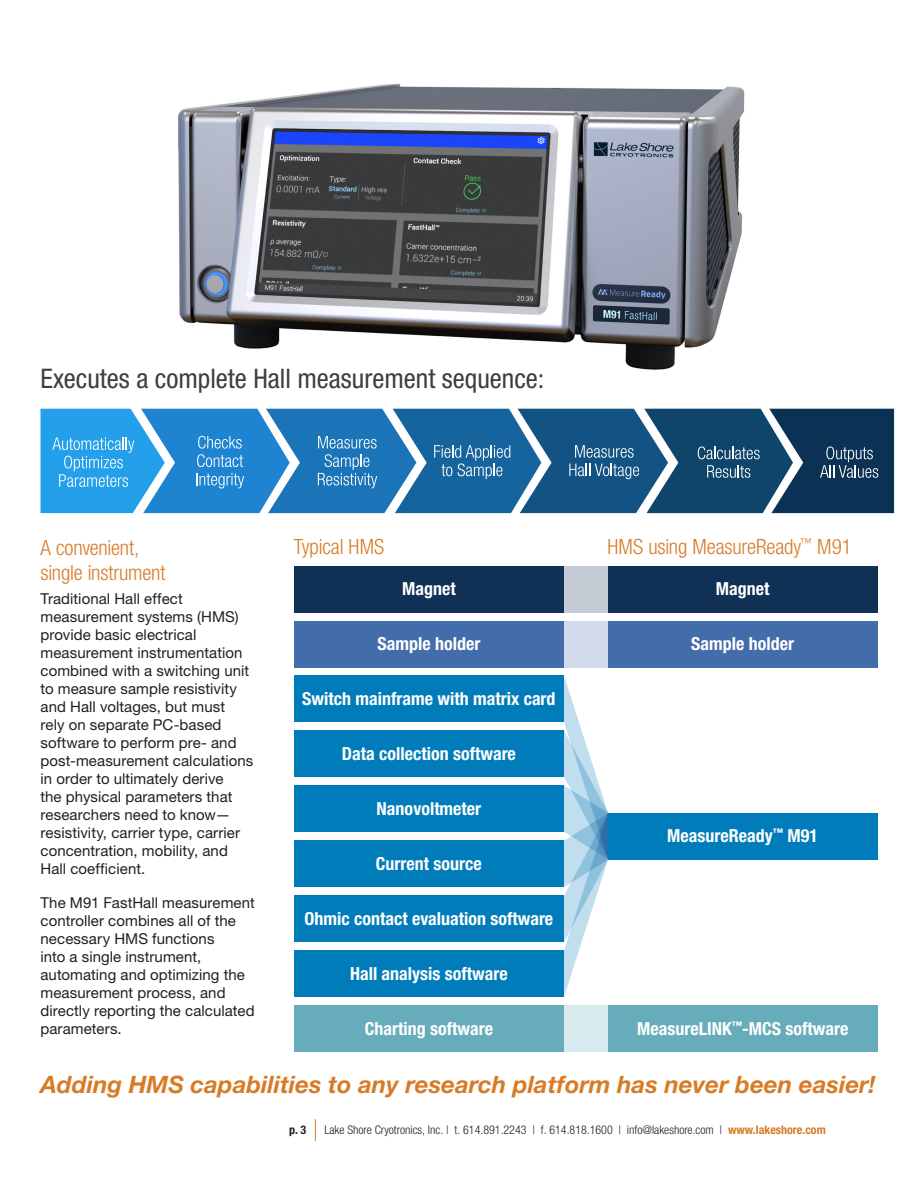
<style>
.page{position:relative;width:918px;height:1188px;background:#fff}
.page>*{position:absolute;margin:0;border:0;box-sizing:border-box;transform-origin:0 0}
.t1{font:condensed 27px "Helvetica Neue LTW1 G";color:#3e3e3f}
.Body_text{font:italic 700 24px "Helvetica Neue LTW1 G";color:#d87b27}
.Subhead_1{font:300 condensed 21px/25.2px "Helvetica Neue LTW1 G";letter-spacing:-.01em;color:#d87b27}
.t2{font:700 condensed 18px "Helvetica Neue LT Std";color:#fff}
.Body_text-2{font:15px/18px "Helvetica Neue LTW1 G";letter-spacing:.005em;color:#231f20}
.t3{font:300 condensed 12px "Helvetica Neue LTW1 G";color:#231f20}
.t4{font:700 condensed 12px "Helvetica Neue LTW1 G";color:#231f20}
.s1{font-weight:700;color:#d87b27}
</style>
<div class="page">
<svg style="left:315px;top:1119px;width:1px;height:22px"></svg>
<img style="left:40px;top:84px;width:748px;height:325px">
<svg style="left:40px;top:409px;width:854px;height:104px;background:#2f75a8"></svg>
<div style="left:564px;top:566px;width:44px;height:46px;background:#c4cbd5"></div>
<div style="left:564px;top:621px;width:44px;height:46px;background:#d0daea"></div>
<div style="left:564px;top:1005px;width:44px;height:47px;background:#d9eaee"></div>
<svg style="left:564px;top:676px;width:44px;height:320px"></svg>
<div style="left:295px;top:566px;width:269px;height:46px;background:#113055"></div>
<div style="left:295px;top:621px;width:269px;height:46px;background:#436caa"></div>
<div style="left:295px;top:676px;width:269px;height:46px;background:#007cbb"></div>
<div style="left:295px;top:731px;width:269px;height:46px;background:#007cbb"></div>
<div style="left:295px;top:786px;width:269px;height:46px;background:#007cbb"></div>
<div style="left:295px;top:841px;width:269px;height:46px;background:#007cbb"></div>
<div style="left:295px;top:895px;width:269px;height:47px;background:#007cbb"></div>
<div style="left:295px;top:950px;width:269px;height:47px;background:#007cbb"></div>
<div style="left:295px;top:1005px;width:269px;height:47px;background:#66acbb"></div>
<div style="left:608px;top:566px;width:270px;height:46px;background:#113055"></div>
<div style="left:608px;top:621px;width:270px;height:46px;background:#436caa"></div>
<div style="left:608px;top:813px;width:270px;height:46px;background:#007cbb"></div>
<div style="left:608px;top:1005px;width:270px;height:47px;background:#66acbb"></div>
<p class="t1" style="left:40px;top:363px;width:505px">Executes a complete Hall measurement sequence:</p>
<p class="Subhead_1" style="left:40px;top:535px;width:126px">A convenient, single instrument</p>
<p class="Body_text-2" style="left:40px;top:589px;width:214px">Traditional Hall effect measurement systems (HMS) provide basic electrical measurement instrumentation combined with a switching unit to measure sample resistivity and Hall voltages, but must<br>rely on separate PC-based software to perform pre- and post-measurement calculations in order to ultimately derive<br>the physical parameters that researchers need to know— resistivity, carrier type, carrier concentration, mobility, and<br>Hall coefficient.</p>
<p class="Body_text-2" style="left:40px;top:893px;width:216px">The M91 FastHall measurement controller combines all of the necessary HMS functions<br>into a single instrument, automating and optimizing the measurement process, and directly reporting the calculated parameters.</p>
<p class="Subhead_1" style="left:294px;top:534px;width:92px">Typical HMS</p>
<p class="Subhead_1" style="left:608px;top:534px;width:246px">HMS using MeasureReady<sup>™</sup> M91</p>
<p class="t2" style="left:402px;top:578px;width:55px">Magnet</p>
<p class="t2" style="left:377px;top:633px;width:104px">Sample holder</p>
<p class="t2" style="left:302px;top:688px;width:255px">Switch mainframe with matrix card</p>
<p class="t2" style="left:342px;top:743px;width:176px">Data collection software</p>
<p class="t2" style="left:377px;top:798px;width:106px">Nanovoltmeter</p>
<p class="t2" style="left:376px;top:852px;width:107px">Current source</p>
<p class="t2" style="left:305px;top:907px;width:250px">Ohmic contact evaluation software</p>
<p class="t2" style="left:350px;top:962px;width:159px">Hall analysis software</p>
<p class="t2" style="left:365px;top:1017px;width:130px">Charting software</p>
<p class="t2" style="left:716px;top:578px;width:55px">Magnet</p>
<p class="t2" style="left:691px;top:633px;width:104px">Sample holder</p>
<p class="t2" style="left:667px;top:825px;width:152px">MeasureReady<sup>™</sup> M91</p>
<p class="t2" style="left:637px;top:1017px;width:213px">MeasureLINK<sup>™</sup>-MCS software</p>
<p class="Body_text" style="left:40px;top:1069px;width:837px">Adding HMS capabilities to any research platform has never been easier!</p>
<p class="t4" style="left:289px;top:1122px;width:19px">p. 3</p>
<p class="t3" style="left:324px;top:1122px;width:503px">Lake Shore Cryotronics, Inc. | t. 614.891.2243 | f. 614.818.1600 | info@lakeshore.com | <span class="s1">www.lakeshore.com</span></p>
</div>
